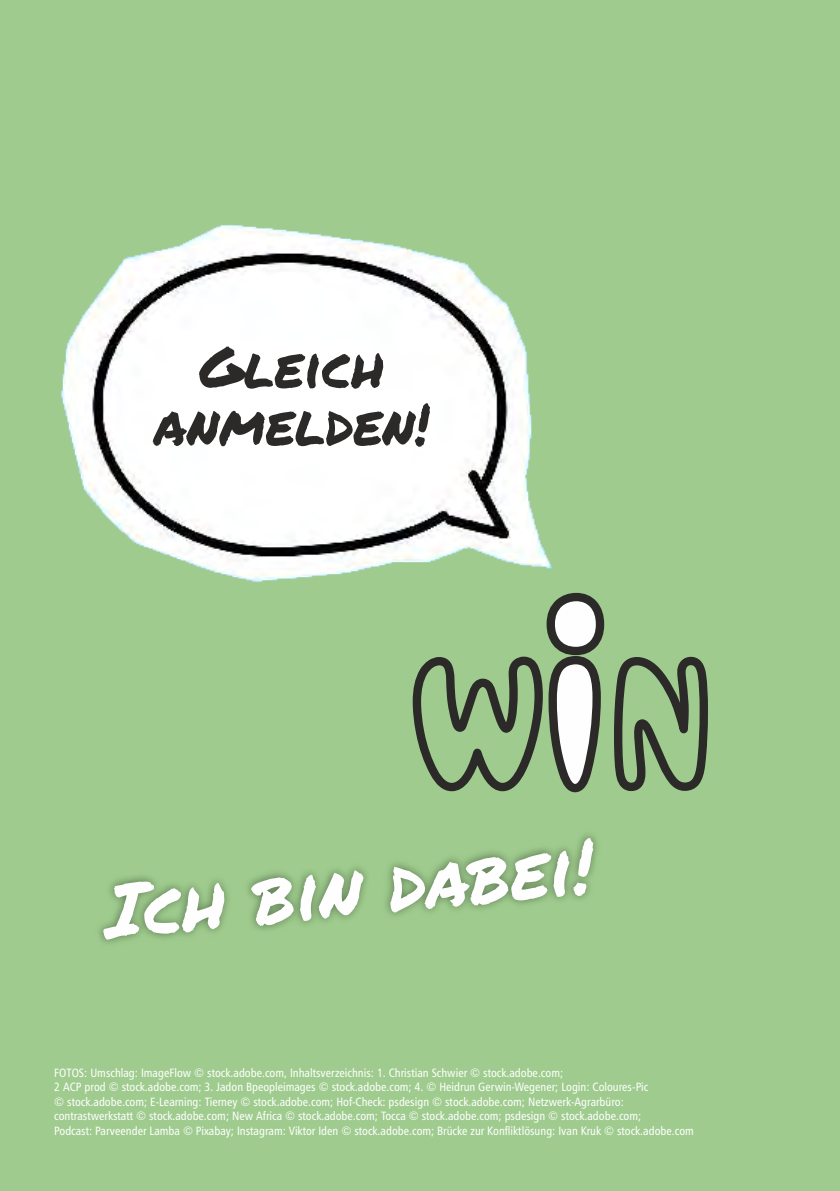
<style>
.page{position:relative;width:840px;height:1191px;background:#fff}
.page>*{position:absolute;margin:0;border:0;box-sizing:border-box;transform-origin:0 0}
.t1{font:74px "Permanent Marker";color:#fefefe}
.t2{font:56.8px/57.4px "Permanent Marker";color:#2b2a29;text-align:center}
.t3{font:12px/14.4px "Humanist 777 BT Roman Condensed B";color:#fefefe}
</style>
<div class="page">
<div style="left:0;top:0;width:839px;height:1191px;background:#9fcc8e"></div>
<img style="left:60px;top:224px;width:493px;height:358px">
<svg style="left:408px;top:656px;width:300px;height:259px"></svg>
<svg style="left:540px;top:592px;width:69px;height:204px"></svg>
<h2 class="t2" style="left:154px;top:339px;width:277px">GLEICH<br>ANMELDEN!</h2>
<h1 class="t1" style="left:100px;top:868px;width:490px;rotate:-5deg">ICH BIN DABEI!</h1>
<p class="t3" style="left:54px;top:1066px;width:640px">FOTOS: Umschlag: ImageFlow © stock.adobe.com, Inhaltsverzeichnis: 1. Christian Schwier © stock.adobe.com;<br>2 ACP prod © stock.adobe.com; 3. Jadon Bpeopleimages © stock.adobe.com; 4. © Heidrun Gerwin-Wegener; Login: Coloures-Pic<br>© stock.adobe.com; E-Learning: Tierney © stock.adobe.com; Hof-Check: psdesign © stock.adobe.com; Netzwerk-Agrarbüro: contrastwerkstatt © stock.adobe.com; New Africa © stock.adobe.com; Tocca © stock.adobe.com; psdesign © stock.adobe.com;<br>Podcast: Parveender Lamba © Pixabay; Instagram: Viktor Iden © stock.adobe.com; Brücke zur Konfliktlösung: Ivan Kruk © stock.adobe.com</p>
</div>
